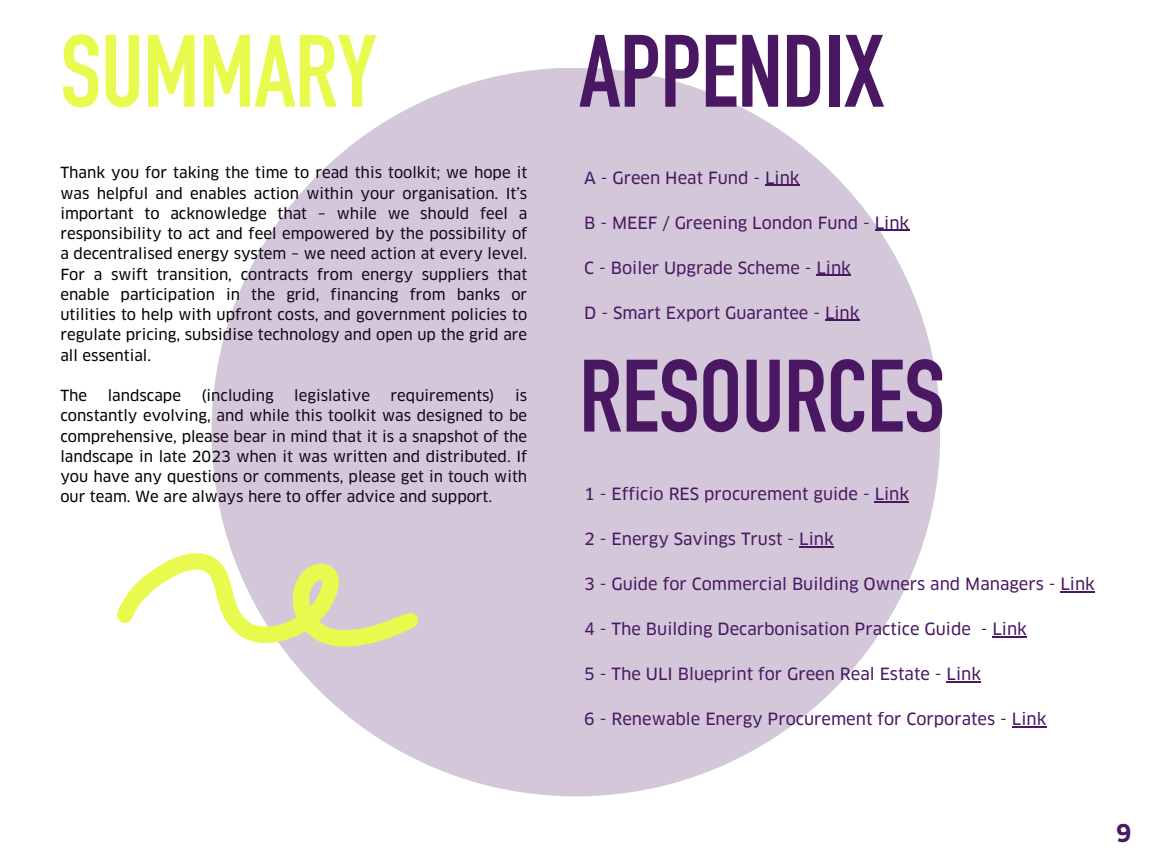
<style>
.page{position:relative;width:1152px;height:864px;background:#fff}
.page>*{position:absolute;margin:0;border:0;box-sizing:border-box;transform-origin:0 0}
.t1{font:700 100.95px "DIN Condensed";letter-spacing:-.005em;color:#4a1863}
.t2{font:700 100.95px "DIN Condensed";letter-spacing:-.005em;color:#e7fa4d}
.t3{font:700 24px "Clan OT";color:#4a1863}
.t4{font:16.5px "Clan OT News";color:#4a1863}
.t5{font:15px/20.2px "Clan OT News";color:#000;text-align:justify}
</style>
<div class="page">
<div style="left:212px;top:68px;width:728px;height:728px;background:#d3c7d9;border-radius:50%"></div>
<hr style="left:765px;top:185px;width:35px;height:1px;background:#4a1863">
<hr style="left:875px;top:230px;width:34px;height:1px;background:#4a1863">
<hr style="left:816px;top:275px;width:35px;height:1px;background:#4a1863">
<hr style="left:825px;top:320px;width:35px;height:1px;background:#4a1863">
<svg style="left:117px;top:553px;width:302px;height:93px"></svg>
<hr style="left:875px;top:501px;width:34px;height:1px;background:#4a1863">
<hr style="left:799px;top:546px;width:35px;height:1px;background:#4a1863">
<hr style="left:1061px;top:591px;width:34px;height:1px;background:#4a1863">
<hr style="left:992px;top:636px;width:35px;height:1px;background:#4a1863">
<hr style="left:947px;top:681px;width:34px;height:1px;background:#4a1863">
<hr style="left:1012px;top:726px;width:34px;height:1px;background:#4a1863">
<p class="t2" style="left:60px;top:35px;width:318px">SUMMARY</p>
<p class="t1" style="left:579px;top:35px;width:306px">APPENDIX</p>
<p class="t5" style="left:60px;top:164px;width:468px">Thank you for taking the time to read this toolkit; we hope it was helpful and enables action within your organisation. It’s important to acknowledge that – while we should feel a responsibility to act and feel empowered by the possibility of a decentralised energy system – we need action at every level.<br>For a swift transition, contracts from energy suppliers that enable participation in the grid, financing from banks or utilities to help with upfront costs, and government policies to regulate pricing, subsidise technology and open up the grid are all essential.</p>
<p class="t5" style="left:60px;top:387px;width:28px">The</p>
<p class="t5" style="left:108px;top:387px;width:75px">landscape</p>
<p class="t5" style="left:202px;top:387px;width:74px">(including</p>
<p class="t5" style="left:294px;top:387px;width:77px">legislative</p>
<p class="t5" style="left:391px;top:387px;width:105px">requirements)</p>
<p class="t5" style="left:60px;top:387px;width:468px;text-indent:455px">is constantly evolving, and while this toolkit was designed to be comprehensive, please bear in mind that it is a snapshot of the landscape in late 2023 when it was written and distributed. If you have any questions or comments, please get in touch with our team. We are always here to offer advice and support.</p>
<p class="t4" style="left:584px;top:171px;width:217px">A - Green Heat Fund - Link</p>
<p class="t4" style="left:584px;top:216px;width:327px">B - MEEF / Greening London Fund - Link</p>
<p class="t4" style="left:584px;top:261px;width:268px">C - Boiler Upgrade Scheme - Link</p>
<p class="t4" style="left:584px;top:306px;width:277px">D - Smart Export Guarantee - Link</p>
<p class="t1" style="left:579px;top:360px;width:367px">RESOURCES</p>
<p class="t4" style="left:584px;top:487px;width:326px">1 - Efficio RES procurement guide - Link</p>
<p class="t4" style="left:584px;top:532px;width:251px">2 - Energy Savings Trust - Link</p>
<p class="t4" style="left:584px;top:577px;width:512px">3 - Guide for Commercial Building Owners and Managers - Link</p>
<p class="t4" style="left:584px;top:622px;width:444px">4 - The Building Decarbonisation Practice Guide - Link</p>
<p class="t4" style="left:584px;top:667px;width:398px">5 - The ULI Blueprint for Green Real Estate - Link</p>
<p class="t4" style="left:584px;top:712px;width:464px">6 - Renewable Energy Procurement for Corporates - Link</p>
<p class="t3" style="left:1116px;top:823px;width:17px">9</p>
</div>
